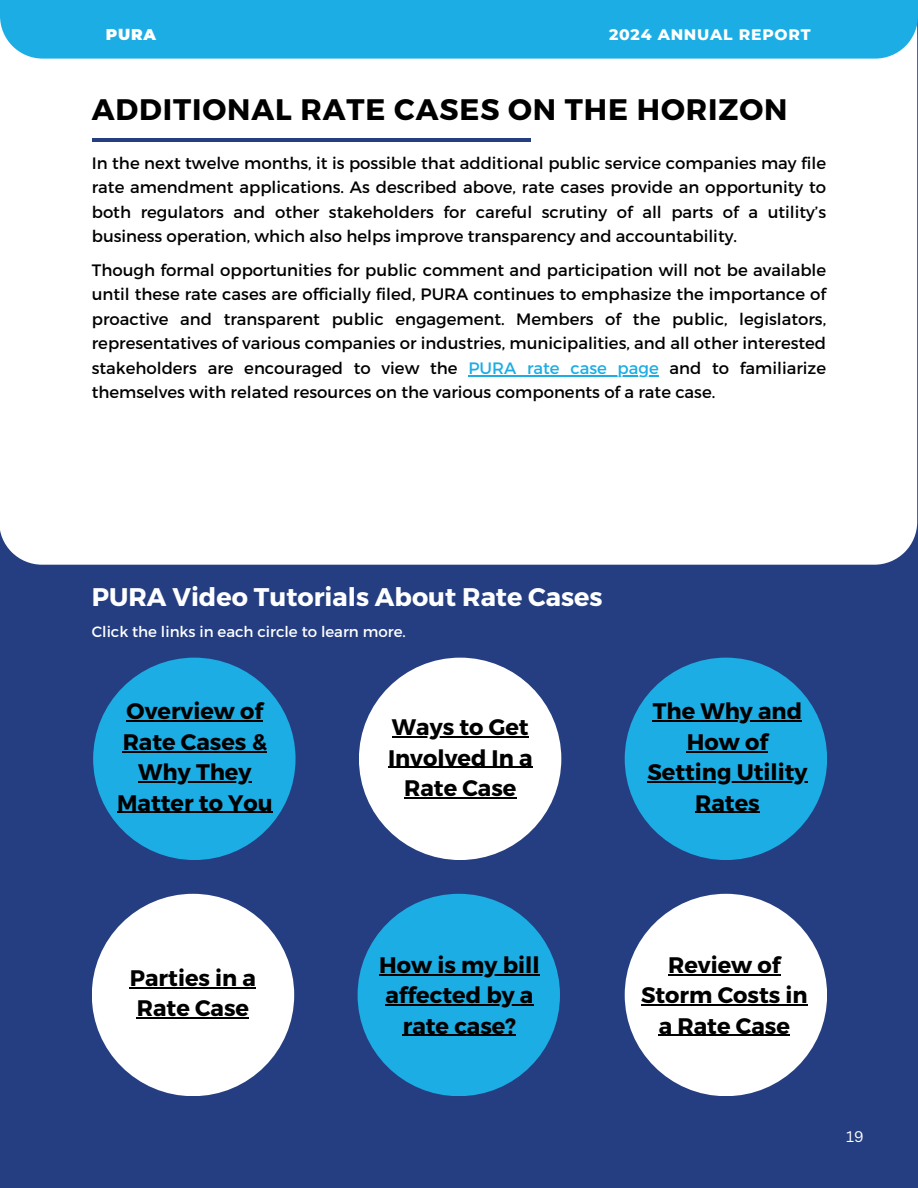
<style>
.page{position:relative;width:918px;height:1188px;background:#243e81}
.page>*{position:absolute;margin:0;border:0;box-sizing:border-box;transform-origin:0 0}
.t1{font:700 29.7px "Montserrat";letter-spacing:.03em;color:#000}
.t2{font:700 25.5px "Montserrat";color:#fff}
.t3{font:700 22.5px/30.3px "Montserrat";color:#000;text-align:center}
.t4{font:16.5px/24.5px "Montserrat";color:#000;text-align:justify}
.t5{font:800 15.6px "Montserrat";letter-spacing:.05em;color:#fff}
.t6{font:900 15.6px "Montserrat";color:#fff}
.t7{font:15px "Montserrat";color:#fff}
.t8{font:15px "Canva Sans";color:#fff}
.s1{color:#1cade4}
</style>
<div class="page">
<div style="left:0;top:59px;width:917px;height:506px;background:#fff"></div>
<div style="left:0;top:0;width:918px;height:59px;background:#1cade4"></div>
<div style="left:93px;top:658px;width:203px;height:202px;background:#1cade4;border-radius:50%"></div>
<div style="left:359px;top:658px;width:202px;height:202px;background:#fff;border-radius:50%"></div>
<div style="left:625px;top:658px;width:202px;height:202px;background:#1cade4;border-radius:50%"></div>
<hr style="left:468px;top:375px;width:191px;height:1px;background:#1cade4">
<hr style="left:127px;top:721px;width:136px;height:1px;background:#000">
<hr style="left:123px;top:751px;width:144px;height:1px;background:#000">
<hr style="left:138px;top:781px;width:114px;height:1px;background:#000">
<hr style="left:117px;top:812px;width:156px;height:1px;background:#000">
<hr style="left:392px;top:736px;width:137px;height:1px;background:#000">
<hr style="left:388px;top:767px;width:145px;height:1px;background:#000">
<hr style="left:404px;top:797px;width:112px;height:1px;background:#000">
<hr style="left:653px;top:721px;width:149px;height:1px;background:#000">
<hr style="left:687px;top:751px;width:81px;height:1px;background:#000">
<hr style="left:647px;top:781px;width:161px;height:1px;background:#000">
<hr style="left:695px;top:812px;width:65px;height:1px;background:#000">
<div style="left:92px;top:894px;width:202px;height:202px;background:#fff;border-radius:50%"></div>
<div style="left:358px;top:894px;width:202px;height:202px;background:#1cade4;border-radius:50%"></div>
<div style="left:625px;top:894px;width:202px;height:202px;background:#fff;border-radius:50%"></div>
<hr style="left:130px;top:987px;width:126px;height:1px;background:#000">
<hr style="left:137px;top:1018px;width:112px;height:1px;background:#000">
<hr style="left:379px;top:974px;width:161px;height:1px;background:#000">
<hr style="left:385px;top:1005px;width:148px;height:1px;background:#000">
<hr style="left:403px;top:1035px;width:113px;height:1px;background:#000">
<hr style="left:668px;top:974px;width:113px;height:1px;background:#000">
<hr style="left:641px;top:1005px;width:167px;height:1px;background:#000">
<hr style="left:659px;top:1035px;width:131px;height:1px;background:#000">
<hr style="left:92px;top:138px;width:439px;height:3px;background:#243e81">
<p class="t6" style="left:106px;top:25px;width:52px">PURA</p>
<p class="t5" style="left:609px;top:25px;width:203px">2024 ANNUAL REPORT</p>
<p class="t1" style="left:92px;top:90px;width:697px">ADDITIONAL RATE CASES ON THE HORIZON</p>
<h3 class="t4" style="left:92px;top:150px;width:736px">In the next twelve months, it is possible that additional public service companies may file rate amendment applications. As described above, rate cases provide an opportunity to both regulators and other stakeholders for careful scrutiny of all parts of a utility’s business operation, which also helps improve transparency and accountability.</h3>
<h1 class="t4" style="left:92px;top:257px;width:736px">Though formal opportunities for public comment and participation will not be available until these rate cases are officially filed, PURA continues to emphasize the importance of proactive and transparent public engagement. Members of the public, legislators, representatives of various companies or industries, municipalities, and all other interested stakeholders are encouraged to view the</h1>
<p class="t4" style="left:92px;top:355px;width:736px;text-indent:377px"><span class="s1">PURA rate case page</span> and to familiarize themselves with related resources on the various components of a rate case.</p>
<h2 class="t2" style="left:92px;top:581px;width:512px">PURA Video Tutorials About Rate Cases</h2>
<h2 class="t7" style="left:92px;top:622px;width:315px">Click the links in each circle to learn more.</h2>
<p class="t3" style="left:123px;top:695px;width:146px;text-align:left">Overview of<br>Rate Cases &amp;</p>
<p class="t3" style="left:117px;top:756px;width:157px">Why They<br>Matter to You</p>
<p class="t3" style="left:388px;top:711px;width:146px">Ways to Get<br>Involved In a<br>Rate Case</p>
<p class="t3" style="left:653px;top:695px;width:151px">The Why and<br>How of</p>
<h2 class="t3" style="left:647px;top:756px;width:162px">Setting Utility<br>Rates</h2>
<h2 class="t3" style="left:130px;top:962px;width:128px">Parties in a<br>Rate Case</h2>
<h2 class="t3" style="left:379px;top:949px;width:162px">How is my bill</h2>
<h2 class="t3" style="left:385px;top:979px;width:150px">affected by a rate case?</h2>
<p class="t3" style="left:641px;top:949px;width:168px">Review of<br>Storm Costs in a Rate Case</p>
<h3 class="t8" style="left:846px;top:1126px;width:19px">19</h3>
</div>
